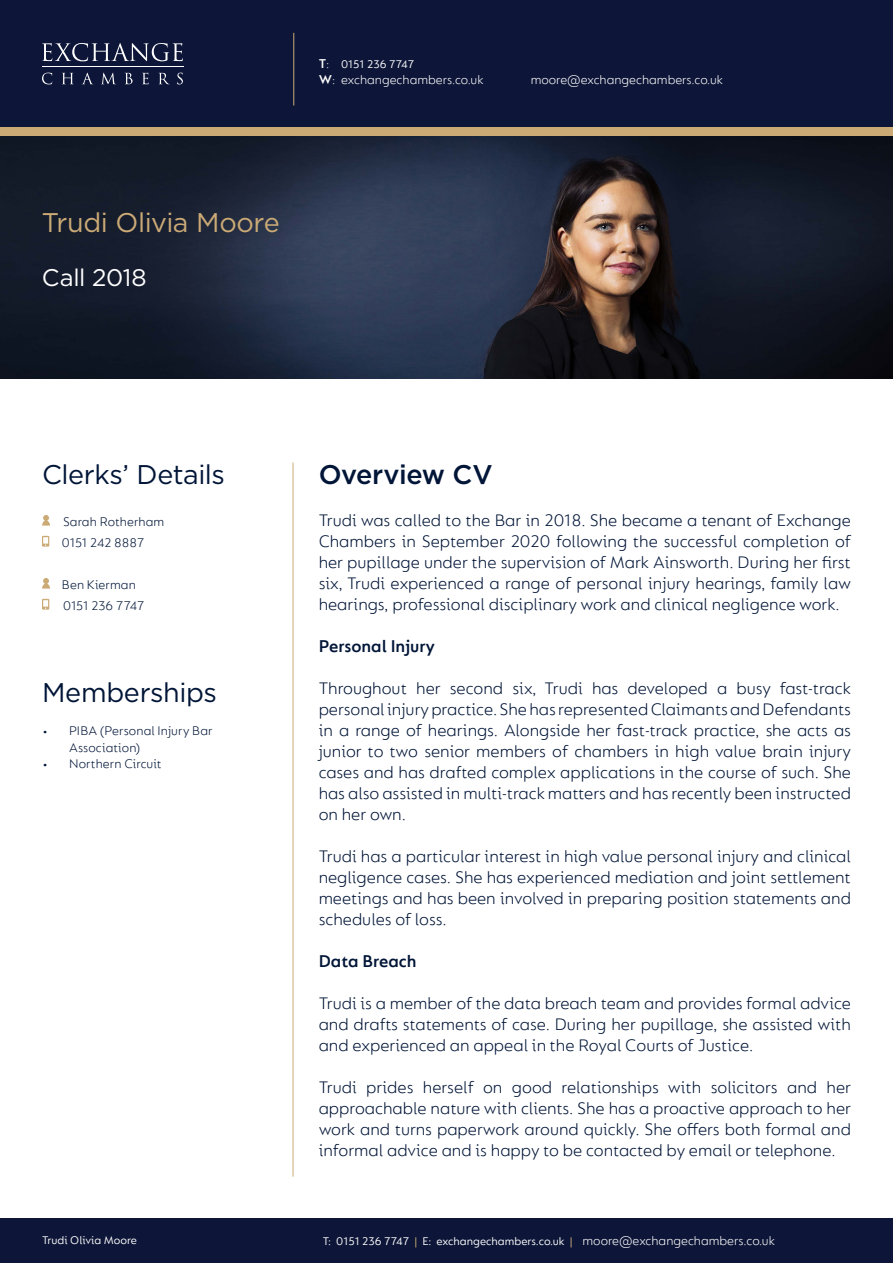
<style>
.page{position:relative;width:893px;height:1263px;background:#fff}
.page>*{position:absolute;margin:0;border:0;box-sizing:border-box;transform-origin:0 0}
.t1{font:27px "Gotham";letter-spacing:-.015em;color:#001537}
.t2{font:27px "Gotham";letter-spacing:-.015em;color:#cbaa76}
.t3{font:500 27px "Gotham";letter-spacing:-.015em;color:#001537}
.t4{font:24px "Gotham";letter-spacing:-.015em;color:#fff}
.t5{font:300 18px/21px "FS Lucas";color:#001537;text-align:justify}
.t6{font:600 18px "FS Lucas";color:#001537}
.t7{font:300 13.5px/21px "FS Lucas";letter-spacing:.005em;color:#001537}
.t8{font:300 13.5px "FS Lucas";color:#fff}
.t9{font:12px "FS Lucas";color:#fff}
.s1{font-weight:600;font-size:13.5px}
.s2{font-weight:300;font-size:13.5px}
.s3{font-weight:600}
.s4{color:#cbaa76}
</style>
<div class="page">
<div style="left:0;top:64px;width:893px;height:72px;background:#cbaa76"></div>
<div style="left:0;top:0;width:893px;height:127px;background:#0d1638"></div>
<div style="left:0;top:1219px;width:893px;height:44px;background:#0d1638"></div>
<hr style="left:42px;top:67px;width:142px;height:1px;background:#fff">
<svg style="left:42px;top:43px;width:141px;height:18px"></svg>
<svg style="left:42px;top:73px;width:10px;height:11px"></svg>
<svg style="left:62px;top:73px;width:11px;height:11px"></svg>
<svg style="left:82px;top:73px;width:11px;height:11px"></svg>
<svg style="left:102px;top:73px;width:13px;height:11px"></svg>
<svg style="left:125px;top:73px;width:8px;height:11px"></svg>
<svg style="left:142px;top:73px;width:7px;height:11px"></svg>
<svg style="left:159px;top:73px;width:10px;height:11px"></svg>
<svg style="left:177px;top:73px;width:6px;height:11px"></svg>
<hr style="left:293px;top:33px;width:1px;height:73px;background:#cbaa76">
<hr style="left:293px;top:463px;width:1px;height:714px;background:#cbaa76">
<img style="left:0;top:136px;width:893px;height:242px">
<svg style="left:42px;top:536px;width:7px;height:11px"></svg>
<svg style="left:42px;top:599px;width:7px;height:11px"></svg>
<svg style="left:42px;top:515px;width:8px;height:11px"></svg>
<svg style="left:42px;top:578px;width:8px;height:11px"></svg>
<p class="t9" style="left:319px;top:57px;width:97px"><span class="s1">T</span><span class="s2">:</span> 0151 236 7747</p>
<p class="t8" style="left:319px;top:72px;width:166px"><span class="s3">W</span>: exchangechambers.co.uk</p>
<p class="t8" style="left:531px;top:72px;width:194px">moore@exchangechambers.co.uk</p>
<p class="t2" style="left:42px;top:205px;width:239px">Trudi Olivia Moore</p>
<p class="t4" style="left:42px;top:262px;width:106px">Call 2018</p>
<p class="t1" style="left:42px;top:457px;width:184px">Clerks’ Details</p>
<p class="t7" style="left:62px;top:510px;width:104px">Sarah Rotherham<br>0151 242 8887</p>
<p class="t7" style="left:62px;top:573px;width:75px">Ben Kierman</p>
<p class="t7" style="left:63px;top:594px;width:83px">0151 236 7747</p>
<p class="t1" style="left:42px;top:675px;width:176px">Memberships</p>
<p class="t7" style="left:69px;top:722px;width:145px;line-height:16.5px;text-indent:-27px">• PIBA (Personal Injury Bar<br>Association)</p>
<p class="t7" style="left:42px;top:753px;width:121px">• Northern Circuit</p>
<p class="t3" style="left:319px;top:456px;width:175px">Overview CV</p>
<p class="t5" style="left:319px;top:509px;width:534px">Trudi was called to the Bar in 2018. She became a tenant of Exchange Chambers in September 2020 following the successful completion of her pupillage under the supervision of Mark Ainsworth. During her first six, Trudi experienced a range of personal injury hearings, family law hearings, professional disciplinary work and clinical negligence work.</p>
<p class="t6" style="left:319px;top:635px;width:118px">Personal Injury</p>
<p class="t5" style="left:319px;top:677px;width:534px">Throughout her second six, Trudi has developed a busy fast-track personal injury practice. She has represented Claimants and Defendants in a range of hearings. Alongside her fast-track practice, she acts as junior to two senior members of chambers in high value brain injury cases and has drafted complex applications in the course of such. She has also assisted in multi-track matters and has recently been instructed on her own.</p>
<p class="t5" style="left:319px;top:845px;width:534px">Trudi has a particular interest in high value personal injury and clinical negligence cases. She has experienced mediation and joint settlement meetings and has been involved in preparing position statements and schedules of loss.</p>
<p class="t6" style="left:319px;top:950px;width:100px">Data Breach</p>
<p class="t5" style="left:319px;top:992px;width:534px">Trudi is a member of the data breach team and provides formal advice and drafts statements of case. During her pupillage, she assisted with and experienced an appeal in the Royal Courts of Justice.</p>
<p class="t5" style="left:319px;top:1076px;width:534px">Trudi prides herself on good relationships with solicitors and her approachable nature with clients. She has a proactive approach to her work and turns paperwork around quickly. She offers both formal and informal advice and is happy to be contacted by email or telephone.</p>
<p class="t9" style="left:42px;top:1233px;width:96px">Trudi Olivia Moore</p>
<p class="t9" style="left:323px;top:1235px;width:251px">T: 0151 236 7747 <span class="s4">|</span> E: exchangechambers.co.uk <span class="s4">|</span></p>
<p class="t8" style="left:583px;top:1233px;width:194px">moore@exchangechambers.co.uk</p>
</div>
